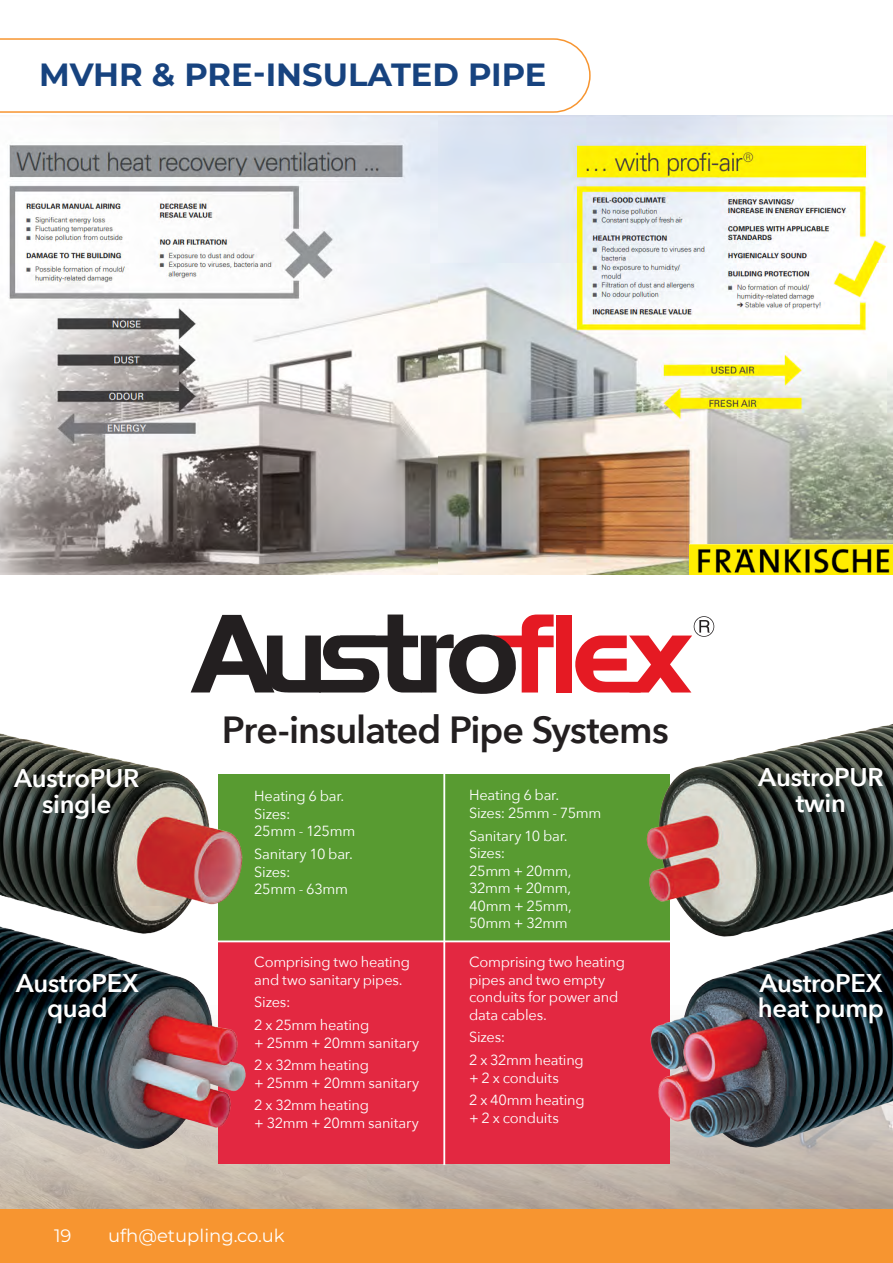
<style>
.page{position:relative;width:893px;height:1263px;background:#fff}
.page>*{position:absolute;margin:0;border:0;box-sizing:border-box;transform-origin:0 0}
.t1{font:600 37.65px "Avenir Next";letter-spacing:-.025em;color:#231f20}
.t2{font:700 32.1px "Montserrat";color:#17437f}
.t3{font:600 25.5px/25.5px "Avenir Next";letter-spacing:-.01em;color:#fff;text-align:center}
.t4{font:18px "Montserrat";color:#fff}
.t5{font:14.55px/17.5px "Avenir Next";letter-spacing:-.015em;color:#fff}
</style>
<div class="page">
<svg style="left:0;top:38px;width:591px;height:75px"></svg>
<img style="left:0;top:624px;width:893px;height:586px">
<div style="left:219px;top:774px;width:451px;height:168px;background:#589b31"></div>
<div style="left:219px;top:942px;width:451px;height:222px;background:#e32841"></div>
<div style="left:556px;top:614px;width:16px;height:78px;background:#e51a23"></div>
<svg style="left:191px;top:614px;width:363px;height:81px"></svg>
<svg style="left:575px;top:616px;width:139px;height:76px"></svg>
<hr style="left:207px;top:940px;width:481px;height:2px;background:#fff">
<hr style="left:443px;top:770px;width:2px;height:394px;background:#fff">
<img style="left:0;top:724px;width:256px;height:219px">
<img style="left:637px;top:696px;width:256px;height:218px">
<img style="left:0;top:898px;width:249px;height:256px">
<img style="left:637px;top:914px;width:256px;height:248px">
<div style="left:0;top:1210px;width:893px;height:53px;background:#f79530"></div>
<img style="left:0;top:115px;width:893px;height:460px">
<img style="left:689px;top:544px;width:204px;height:31px">
<p class="t2" style="left:39px;top:51px;width:509px">MVHR &amp; PRE-INSULATED PIPE</p>
<p class="t3" style="left:14px;top:765px;width:127px">AustroPUR single</p>
<p class="t3" style="left:16px;top:969px;width:125px">AustroPEX quad</p>
<p class="t1" style="left:222px;top:697px;width:448px">Pre-insulated Pipe Systems</p>
<p class="t5" style="left:254px;top:787px;width:102px">Heating 6 bar.<br>Sizes:<br>25mm - 125mm</p>
<p class="t5" style="left:254px;top:844px;width:100px">Sanitary 10 bar.<br>Sizes:<br>25mm - 63mm</p>
<p class="t5" style="left:469px;top:786px;width:134px">Heating 6 bar.<br>Sizes: 25mm - 75mm</p>
<p class="t5" style="left:469px;top:826px;width:104px">Sanitary 10 bar.<br>Sizes:<br>25mm + 20mm,<br>32mm + 20mm,<br>40mm + 25mm,<br>50mm + 32mm</p>
<p class="t5" style="left:254px;top:953px;width:157px">Comprising two heating and two sanitary pipes.</p>
<p class="t5" style="left:254px;top:990px;width:116px;line-height:22.6px">Sizes:<br>2 x 25mm heating</p>
<p class="t5" style="left:254px;top:1030px;width:166px;line-height:22.6px">+ 25mm + 20mm sanitary<br>2 x 32mm heating</p>
<p class="t5" style="left:254px;top:1071px;width:166px;line-height:22.6px">+ 25mm + 20mm sanitary<br>2 x 32mm heating</p>
<p class="t5" style="left:254px;top:1113px;width:166px">+ 32mm + 20mm sanitary</p>
<p class="t5" style="left:469px;top:952px;width:157px">Comprising two heating pipes and two empty conduits for power and data cables.</p>
<p class="t5" style="left:469px;top:1025px;width:116px;line-height:22.6px">Sizes:<br>2 x 32mm heating</p>
<p class="t5" style="left:469px;top:1065px;width:117px;line-height:22.6px">+ 2 x conduits<br>2 x 40mm heating</p>
<p class="t5" style="left:469px;top:1108px;width:91px">+ 2 x conduits</p>
<p class="t4" style="left:54px;top:1223px;width:19px">19</p>
<p class="t4" style="left:108px;top:1223px;width:178px">ufh@etupling.co.uk</p>
<p class="t3" style="left:758px;top:764px;width:127px">AustroPUR twin</p>
<p class="t3" style="left:758px;top:969px;width:128px;text-align:left">AustroPEX heat pump</p>
</div>
